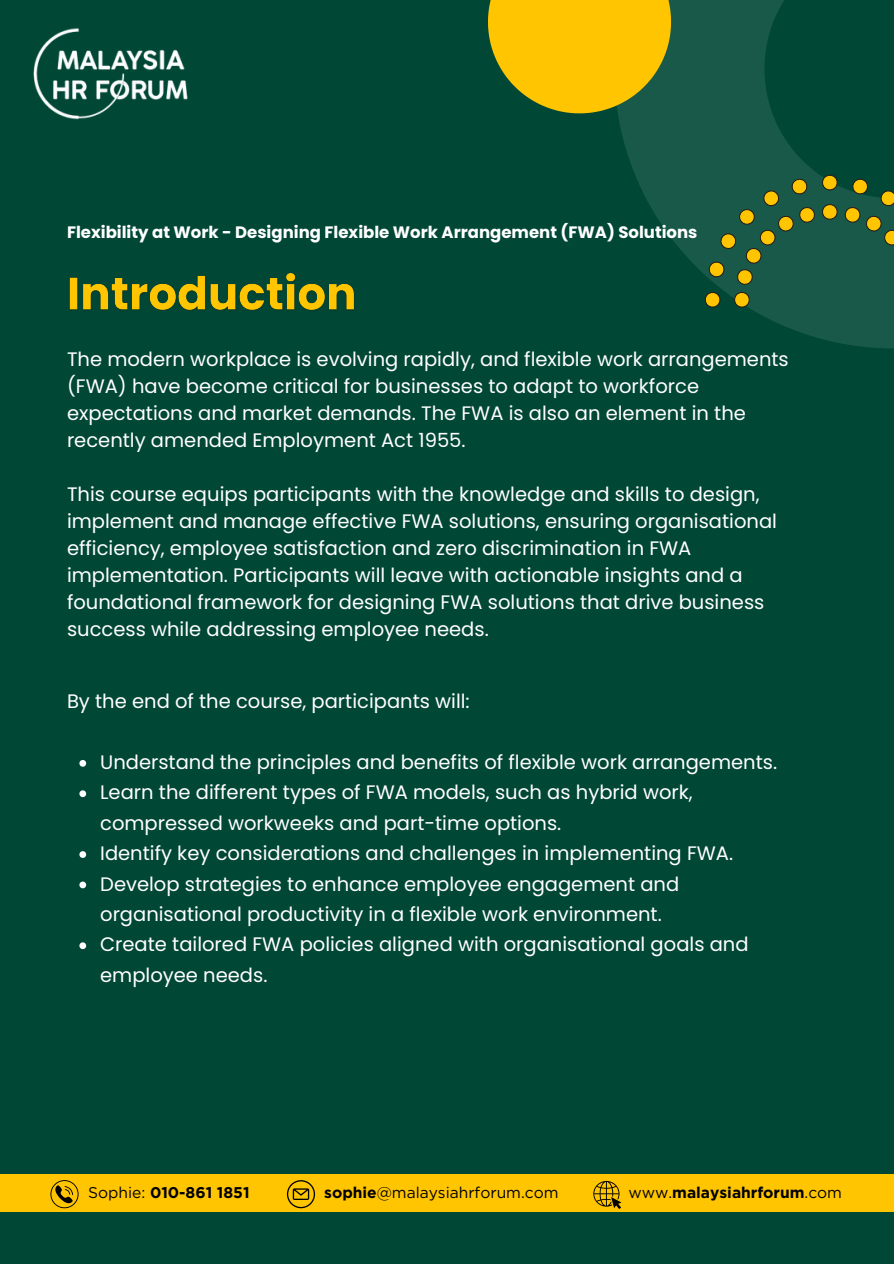
<style>
.page{position:relative;width:894px;height:1264px;background:#fff}
.page>*{position:absolute;margin:0;border:0;box-sizing:border-box;transform-origin:0 0}
.t1{font:19.5px/27px "Poppins";color:#fff}
.t2{font:700 16.5px "Poppins";color:#fff}
.t3{font:700 15.6px "Gotham";color:#000}
.t4{font:15.6px "Gotham";color:#000}
.s1{font-weight:400}
.s2{font-weight:700}
</style>
<div class="page">
<div style="left:0;top:0;width:893px;height:1263px;background:#014736"></div>
<svg style="left:618px;top:0;width:275px;height:348px;fill:#195949"></svg>
<img style="left:69px;top:273px;width:285px;height:37px">
<svg style="left:733px;top:292px;width:16px;height:15px"></svg>
<svg style="left:704px;top:292px;width:16px;height:15px"></svg>
<svg style="left:708px;top:0;width:185px;height:285px"></svg>
<svg style="left:488px;top:0;width:182px;height:113px;background:#d5b10a"></svg>
<div style="left:0;top:1174px;width:893px;height:38px;background:#ffc500"></div>
<svg style="left:50px;top:1180px;width:29px;height:28px"></svg>
<svg style="left:287px;top:1180px;width:28px;height:28px"></svg>
<svg style="left:593px;top:1181px;width:28px;height:28px"></svg>
<img style="left:33px;top:28px;width:155px;height:92px">
<svg style="left:79px;top:760px;width:7px;height:6px"></svg>
<svg style="left:79px;top:790px;width:7px;height:7px"></svg>
<svg style="left:79px;top:851px;width:7px;height:6px"></svg>
<svg style="left:79px;top:881px;width:7px;height:7px"></svg>
<svg style="left:79px;top:942px;width:7px;height:7px"></svg>
<h3 class="t2" style="left:67px;top:221px;width:631px">Flexibility at Work - Designing Flexible Work Arrangement (FWA) Solutions</h3>
<p class="t1" style="left:67px;top:345px;width:723px">The modern workplace is evolving rapidly, and flexible work arrangements (FWA) have become critical for businesses to adapt to workforce expectations and market demands. The FWA is also an element in the recently amended Employment Act 1955.</p>
<p class="t1" style="left:67px;top:480px;width:711px">This course equips participants with the knowledge and skills to design, implement and manage effective FWA solutions, ensuring organisational efficiency, employee satisfaction and zero discrimination in FWA implementation. Participants will leave with actionable insights and a foundational framework for designing FWA solutions that drive business success while addressing employee needs.</p>
<h2 class="t1" style="left:67px;top:687px;width:404px">By the end of the course, participants will:</h2>
<h2 class="t1" style="left:100px;top:748px;width:678px">Understand the principles and benefits of flexible work arrangements.</h2>
<h2 class="t1" style="left:100px;top:777px;width:594px;line-height:30.5px">Learn the different types of FWA models, such as hybrid work, compressed workweeks and part-time options.</h2>
<p class="t1" style="left:100px;top:839px;width:634px">Identify key considerations and challenges in implementing FWA.</p>
<p class="t1" style="left:100px;top:868px;width:580px;line-height:30.5px">Develop strategies to enhance employee engagement and organisational productivity in a flexible work environment.</p>
<p class="t1" style="left:100px;top:929px;width:649px;line-height:30.5px">Create tailored FWA policies aligned with organisational goals and employee needs.</p>
<p class="t3" style="left:88px;top:1183px;width:163px"><span class="s1">Sophie:</span> 010-861 1851</p>
<p class="t4" style="left:324px;top:1183px;width:236px"><span class="s2">sophie</span>@malaysiahrforum.com</p>
<p class="t3" style="left:628px;top:1183px;width:215px"><span class="s1">www.</span>malaysiahrforum<span class="s1">.com</span></p>
</div>
